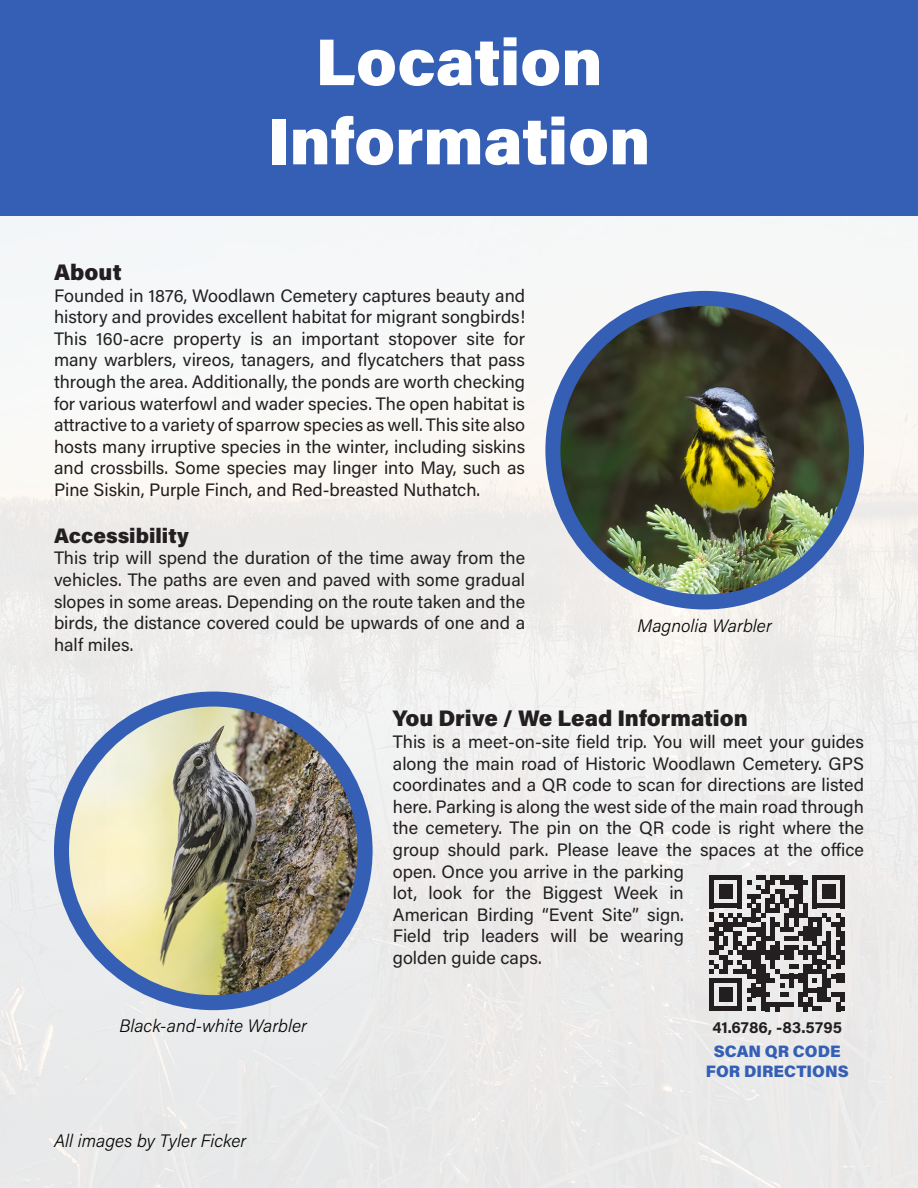
<style>
.page{position:relative;width:918px;height:1188px;background:#fff}
.page>*{position:absolute;margin:0;border:0;box-sizing:border-box;transform-origin:0 0}
.t1{font:900 66px "Acumin Pro";color:#fff}
.t2{font:900 22.5px "Acumin Pro";letter-spacing:-.005em;color:#231f20}
.t3{font:900 21px "Acumin Pro";color:#231f20}
.t4{font:18px/21.6px "Acumin Pro";color:#231f20;text-align:justify}
.t5{font:italic 300 18px "Acumin Pro";color:#040503}
.t6{font:900 16.5px "Acumin Pro";color:#345fb5}
.t7{font:700 16.35px "Acumin Pro";letter-spacing:.005em;color:#231f20}
</style>
<div class="page">
<img style="left:0;top:216px;width:918px;height:972px">
<div style="left:0;top:0;width:918px;height:216px;background:#345fb5"></div>
<img style="left:553px;top:298px;width:303px;height:304px;border-radius:152px">
<div style="left:545px;top:291px;width:319px;height:318px;border:15px solid #345fb5;border-radius:50%"></div>
<img style="left:65px;top:699px;width:300px;height:298px">
<div style="left:54px;top:692px;width:319px;height:318px;border:15px solid #345fb5;border-radius:50%"></div>
<svg style="left:709px;top:875px;width:136px;height:136px;background:#787576"></svg>
<p class="t1" style="left:315px;top:15px;width:289px">Location</p>
<p class="t1" style="left:268px;top:94px;width:384px">Information</p>
<p class="t2" style="left:54px;top:256px;width:69px">About</p>
<p class="t4" style="left:54px;top:284px;width:473px">Founded in 1876, Woodlawn Cemetery captures beauty and history and provides excellent habitat for migrant songbirds!<br>This 160-acre property is an important stopover site for many warblers, vireos, tanagers, and flycatchers that pass through the area. Additionally, the ponds are worth checking for various waterfowl and wader species. The open habitat is attractive to a variety of sparrow species as well. This site also hosts many irruptive species in the winter, including siskins and crossbills. Some species may linger into May, such as Pine Siskin, Purple Finch, and Red-breasted Nuthatch.</p>
<p class="t3" style="left:54px;top:521px;width:136px">Accessibility</p>
<p class="t4" style="left:54px;top:547px;width:473px">This trip will spend the duration of the time away from the vehicles. The paths are even and paved with some gradual slopes in some areas. Depending on the route taken and the birds, the distance covered could be upwards of one and a half miles.</p>
<p class="t5" style="left:637px;top:613px;width:136px">Magnolia Warbler</p>
<p class="t5" style="left:119px;top:1014px;width:189px">Black-and-white Warbler</p>
<p class="t5" style="left:54px;top:1128px;width:194px">All images by Tyler Ficker</p>
<p class="t2" style="left:393px;top:703px;width:357px">You Drive / We Lead Information</p>
<p class="t4" style="left:393px;top:730px;width:473px;text-align:left">This is a meet-on-site field trip. You will meet your guides along the main road of Historic Woodlawn Cemetery. GPS coordinates and a QR code to scan for directions are listed here. Parking is along the west side of the main road through the cemetery. The pin on the QR code is right where the group should park. Please leave the spaces at the office open. Once you arrive in the parking<br>lot, look for the Biggest Week in<br>American Birding “Event Site” sign.<br>Field trip leaders will be wearing<br>golden guide caps.</p>
<p class="t7" style="left:712px;top:1016px;width:131px">41.6786, -83.5795</p>
<p class="t6" style="left:714px;top:1040px;width:128px">SCAN QR CODE</p>
<p class="t6" style="left:706px;top:1060px;width:144px">FOR DIRECTIONS</p>
</div>
